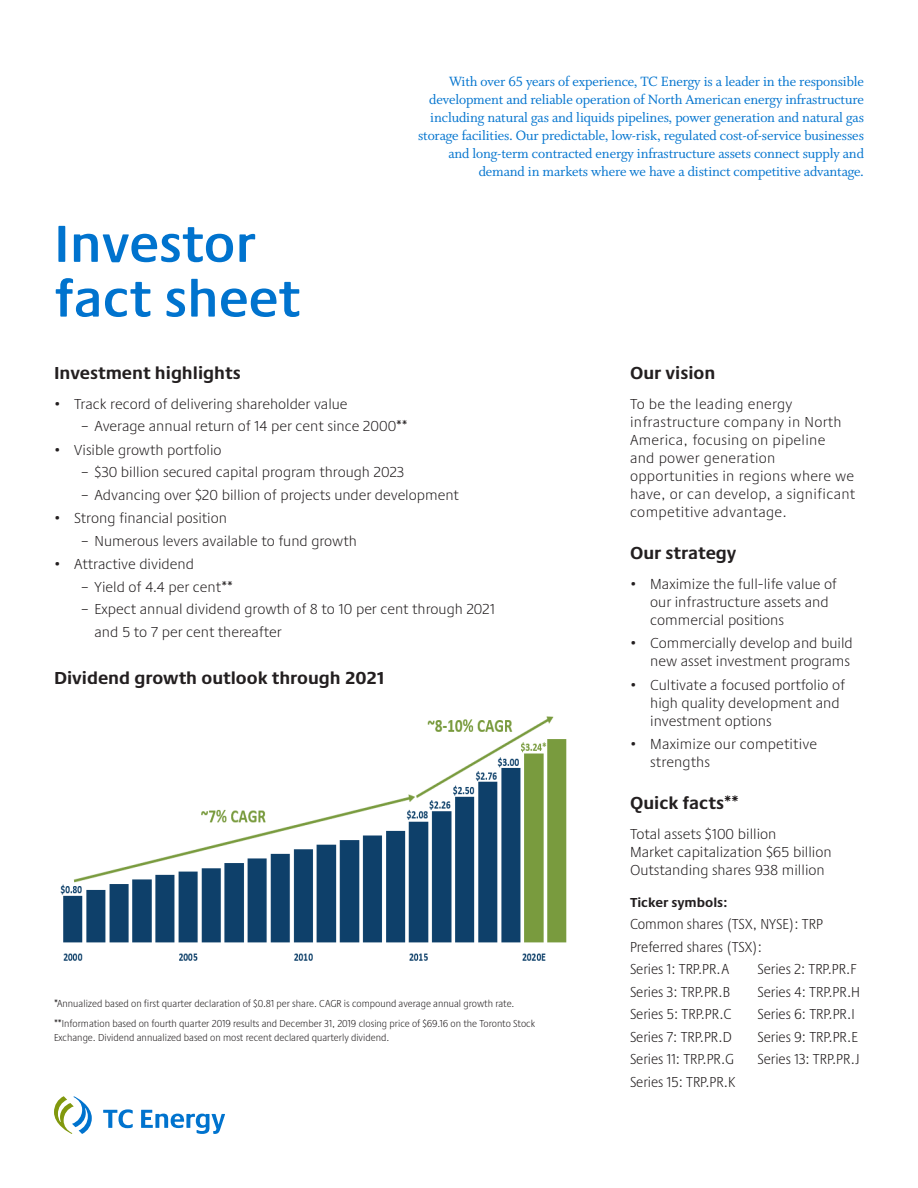
<style>
.page{position:relative;width:918px;height:1188px;background:#fff}
.page>*{position:absolute;margin:0;border:0;box-sizing:border-box;transform-origin:0 0}
.Main_header{font:600 54px "Praxis Next";color:#0073ce}
.Subtitle{font:700 18px "Praxis Next";color:#231f20}
.Body{font:300 15px/18px "Praxis Next";color:#231f20}
.Body-2{font:15px/18px "Whitman";letter-spacing:-.01em;color:#0073ce;text-align:right}
.t1{font:300 condensed 15px/22.5px "Praxis Next";color:#231f20}
.Body-3{font:300 15px/18px "Praxis Next";letter-spacing:.02em;color:#231f20}
.t2{font:700 13.5px "Praxis Next";color:#231f20}
.t3{font:300 condensed 10.5px/13.5px "Praxis Next";color:#231f20}
</style>
<div class="page">
<svg style="left:103px;top:1109px;width:30px;height:19px"></svg>
<svg style="left:141px;top:1110px;width:84px;height:24px"></svg>
<svg style="left:54px;top:1096px;width:38px;height:38px"></svg>
<img style="left:60px;top:716px;width:507px;height:245px">
<p class="Main_header" style="left:54px;top:202px;width:203px">Investor</p>
<p class="Main_header" style="left:54px;top:256px;width:248px">fact sheet</p>
<p class="Body-2" style="left:418px;top:73px;width:447px">With over 65 years of experience, TC Energy is a leader in the responsible development and reliable operation of North American energy infrastructure including natural gas and liquids pipelines, power generation and natural gas storage facilities. Our predictable, low-risk, regulated cost-of-service businesses and long-term contracted energy infrastructure assets connect supply and demand in markets where we have a distinct competitive advantage.</p>
<p class="Subtitle" style="left:54px;top:358px;width:188px">Investment highlights</p>
<p class="Body" style="left:54px;top:394px;width:295px">• Track record of delivering shareholder value</p>
<p class="Body" style="left:81px;top:417px;width:328px">– Average annual return of 14 per cent since 2000**</p>
<p class="Body" style="left:54px;top:440px;width:169px">• Visible growth portfolio</p>
<p class="Body" style="left:81px;top:463px;width:325px">– $30 billion secured capital program through 2023</p>
<p class="Body" style="left:81px;top:485px;width:379px">– Advancing over $20 billion of projects under development</p>
<p class="Body" style="left:54px;top:509px;width:175px">• Strong financial position</p>
<p class="Body" style="left:81px;top:531px;width:277px">– Numerous levers available to fund growth</p>
<p class="Body" style="left:54px;top:555px;width:142px">• Attractive dividend</p>
<p class="Body" style="left:81px;top:577px;width:154px">– Yield of 4.4 per cent**</p>
<p class="Body" style="left:94px;top:597px;width:402px;line-height:22.5px;text-indent:-14px">– Expect annual dividend growth of 8 to 10 per cent through 2021 and 5 to 7 per cent thereafter</p>
<p class="Subtitle" style="left:54px;top:664px;width:332px">Dividend growth outlook through 2021</p>
<p class="t3" style="left:54px;top:996px;width:462px">*Annualized based on first quarter declaration of $0.81 per share. CAGR is compound average annual growth rate.</p>
<p class="t3" style="left:54px;top:1017px;width:483px">**Information based on fourth quarter 2019 results and December 31, 2019 closing price of $69.16 on the Toronto Stock<br>Exchange. Dividend annualized based on most recent declared quarterly dividend.</p>
<p class="Subtitle" style="left:630px;top:358px;width:87px">Our vision</p>
<p class="Body-3" style="left:630px;top:395px;width:227px">To be the leading energy infrastructure company in North<br>America, focusing on pipeline<br>and power generation opportunities in regions where we have, or can develop, a significant competitive advantage.</p>
<p class="Subtitle" style="left:630px;top:538px;width:108px">Our strategy</p>
<p class="Body" style="left:650px;top:575px;width:188px;text-indent:-20px">• Maximize the full-life value of our infrastructure assets and commercial positions</p>
<p class="Body" style="left:630px;top:634px;width:224px;text-align:right">• Commercially develop and build new asset investment programs</p>
<p class="Body" style="left:650px;top:675px;width:196px;text-indent:-20px">• Cultivate a focused portfolio of high quality development and investment options</p>
<p class="Body" style="left:650px;top:735px;width:168px;text-indent:-20px">• Maximize our competitive strengths</p>
<p class="Subtitle" style="left:630px;top:789px;width:110px">Quick facts**</p>
<p class="Body" style="left:630px;top:825px;width:203px">Total assets $100 billion<br>Market capitalization $65 billion<br>Outstanding shares 938 million</p>
<p class="t2" style="left:630px;top:891px;width:99px">Ticker symbols:</p>
<p class="t1" style="left:630px;top:913px;width:194px">Common shares (TSX, NYSE): TRP</p>
<p class="t1" style="left:630px;top:935px;width:133px">Preferred shares (TSX):<br>Series 1: TRP.PR.A</p>
<p class="t1" style="left:758px;top:958px;width:101px">Series 2: TRP.PR.F</p>
<p class="t1" style="left:630px;top:980px;width:101px">Series 3: TRP.PR.B</p>
<p class="t1" style="left:758px;top:980px;width:104px">Series 4: TRP.PR.H</p>
<p class="t1" style="left:630px;top:1003px;width:103px">Series 5: TRP.PR.C</p>
<p class="t1" style="left:758px;top:1003px;width:99px">Series 6: TRP.PR.I</p>
<p class="t1" style="left:630px;top:1025px;width:103px">Series 7: TRP.PR.D</p>
<p class="t1" style="left:758px;top:1025px;width:102px">Series 9: TRP.PR.E</p>
<p class="t1" style="left:630px;top:1048px;width:106px">Series 11: TRP.PR.G</p>
<p class="t1" style="left:758px;top:1048px;width:104px">Series 13: TRP.PR.J</p>
<p class="t1" style="left:630px;top:1070px;width:107px">Series 15: TRP.PR.K</p>
</div>
